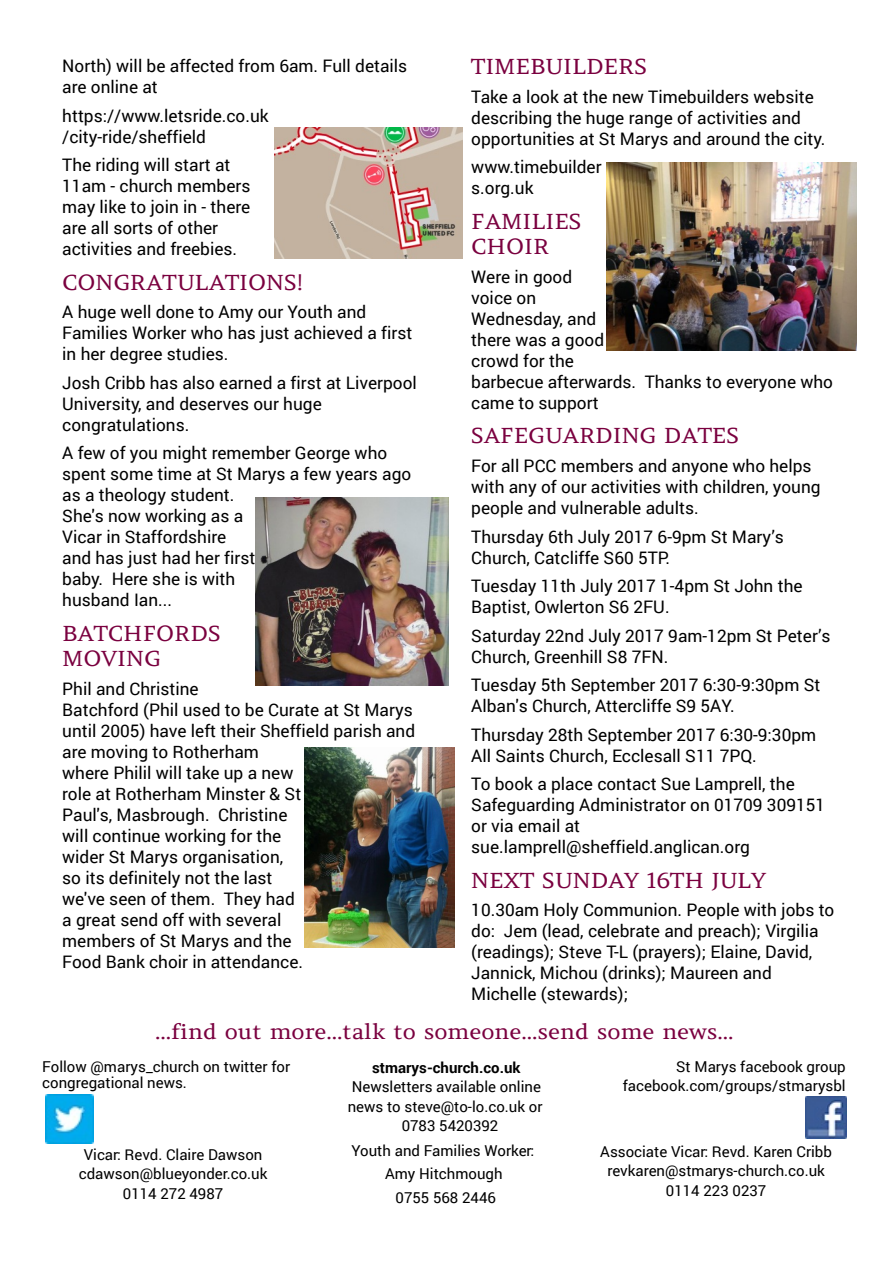
<style>
.page{position:relative;width:893px;height:1263px;background:#fff}
.page>*{position:absolute;margin:0;border:0;box-sizing:border-box;transform-origin:0 0}
.t1{font:21px/25.5px "Amethysta";color:#7a003f;scale:1.1 1}
.t2{font:17.25px/21px "Roboto";color:#000}
.t3{font:15px/19.5px "Roboto";color:#000;text-align:center}
.t4{font:700 15px "Roboto";color:#000}
</style>
<div class="page">
<img style="left:805px;top:1097px;width:41px;height:41px">
<img style="left:45px;top:1095px;width:49px;height:48px">
<img style="left:256px;top:497px;width:192px;height:188px">
<img style="left:607px;top:163px;width:250px;height:187px">
<img style="left:304px;top:748px;width:150px;height:200px">
<img style="left:275px;top:127px;width:188px;height:131px">
<p class="t2" style="left:62px;top:55px;width:347px">North) will be affected from 6am. Full details are online at</p>
<p class="t2" style="left:62px;top:105px;width:208px">https://www.letsride.co.uk /city-ride/sheffield</p>
<p class="t2" style="left:62px;top:154px;width:190px">The riding will start at<br>11am - church members may like to join in - there are all sorts of other activities and freebies.</p>
<p class="t1" style="left:62px;top:269px;width:220px">CONGRATULATIONS!</p>
<p class="t2" style="left:62px;top:301px;width:352px">A huge well done to Amy our Youth and<br>Families Worker who has just achieved a first in her degree studies.</p>
<p class="t2" style="left:62px;top:372px;width:356px">Josh Cribb has also earned a first at Liverpool<br>University, and deserves our huge congratulations.</p>
<p class="t2" style="left:62px;top:442px;width:351px">A few of you might remember George who spent some time at St Marys a few years ago as a theology student.<br>She's now working as a<br>Vicar in Staffordshire<br>and has just had her first<br>baby. Here she is with<br>husband Ian...</p>
<p class="t1" style="left:62px;top:620px;width:146px">BATCHFORDS<br>MOVING</p>
<p class="t2" style="left:62px;top:678px;width:354px">Phil and Christine<br>Batchford (Phil used to be Curate at St Marys until 2005) have left their Sheffield parish and are moving to Rotherham<br>where Philil will take up a new<br>role at Rotherham Minster &amp; St<br>Paul's, Masbrough. Christine<br>will continue working for the<br>wider St Marys organisation,<br>so its definitely not the last<br>we've seen of them. They had<br>a great send off with several<br>members of St Marys and the<br>Food Bank choir in attendance.</p>
<p class="t1" style="left:471px;top:54px;width:161px">TIMEBUILDERS</p>
<p class="t2" style="left:471px;top:86px;width:356px">Take a look at the new Timebuilders website describing the huge range of activities and opportunities at St Marys and around the city.</p>
<p class="t2" style="left:471px;top:156px;width:132px">www.timebuilder s.org.uk</p>
<p class="t1" style="left:471px;top:209px;width:102px">FAMILIES<br>CHOIR</p>
<p class="t2" style="left:471px;top:266px;width:363px">Were in good<br>voice on<br>Wednesday, and<br>there was a good<br>crowd for the<br>barbecue afterwards. Thanks to everyone who came to support</p>
<p class="t1" style="left:471px;top:423px;width:245px">SAFEGUARDING DATES</p>
<p class="t2" style="left:471px;top:455px;width:351px">For all PCC members and anyone who helps with any of our activities with children, young people and vulnerable adults.</p>
<p class="t2" style="left:471px;top:525px;width:314px">Thursday 6th July 2017 6-9pm St Mary’s<br>Church, Catcliffe S60 5TP.</p>
<p class="t2" style="left:471px;top:575px;width:333px">Tuesday 11th July 2017 1-4pm St John the<br>Baptist, Owlerton S6 2FU.</p>
<p class="t2" style="left:471px;top:624px;width:361px">Saturday 22nd July 2017 9am-12pm St Peter’s<br>Church, Greenhill S8 7FN.</p>
<p class="t2" style="left:471px;top:674px;width:351px">Tuesday 5th September 2017 6:30-9:30pm St<br>Alban's Church, Attercliffe S9 5AY.</p>
<p class="t2" style="left:471px;top:723px;width:346px">Thursday 28th September 2017 6:30-9:30pm<br>All Saints Church, Ecclesall S11 7PQ.</p>
<p class="t2" style="left:471px;top:773px;width:355px">To book a place contact Sue Lamprell, the Safeguarding Administrator on 01709 309151 or via email at sue.lamprell@sheffield.anglican.org</p>
<p class="t1" style="left:471px;top:867px;width:269px">NEXT SUNDAY 16TH JULY</p>
<p class="t2" style="left:471px;top:899px;width:365px">10.30am Holy Communion. People with jobs to do: Jem (lead, celebrate and preach); Virgilia (readings); Steve T-L (prayers); Elaine, David, Jannick, Michou (drinks); Maureen and Michelle (stewards);</p>
<p class="t1" style="left:155px;top:1018px;width:527px">...find out more...talk to someone...send some news...</p>
<p class="t3" style="left:42px;top:1058px;width:249px;line-height:16.5px;text-align:left">Follow @marys_church on twitter for congregational news.</p>
<p class="t3" style="left:623px;top:1056px;width:224px;text-align:right">St Marys facebook group facebook.com/groups/stmarysbl</p>
<p class="t4" style="left:372px;top:1057px;width:150px">stmarys-church.co.uk</p>
<p class="t3" style="left:352px;top:1076px;width:191px">Newsletters available online</p>
<p class="t3" style="left:348px;top:1096px;width:196px">news to steve@to-lo.co.uk or</p>
<p class="t3" style="left:402px;top:1115px;width:98px">0783 5420392</p>
<p class="t3" style="left:79px;top:1144px;width:190px">Vicar: Revd. Claire Dawson cdawson@blueyonder.co.uk<br>0114 272 4987</p>
<p class="t3" style="left:352px;top:1139px;width:184px;line-height:22.5px">Youth and Families Worker:<br>Amy Hitchmough</p>
<p class="t3" style="left:396px;top:1187px;width:102px">0755 568 2446</p>
<p class="t3" style="left:600px;top:1141px;width:233px">Associate Vicar: Revd. Karen Cribb revkaren@stmarys-church.co.uk<br>0114 223 0237</p>
</div>
